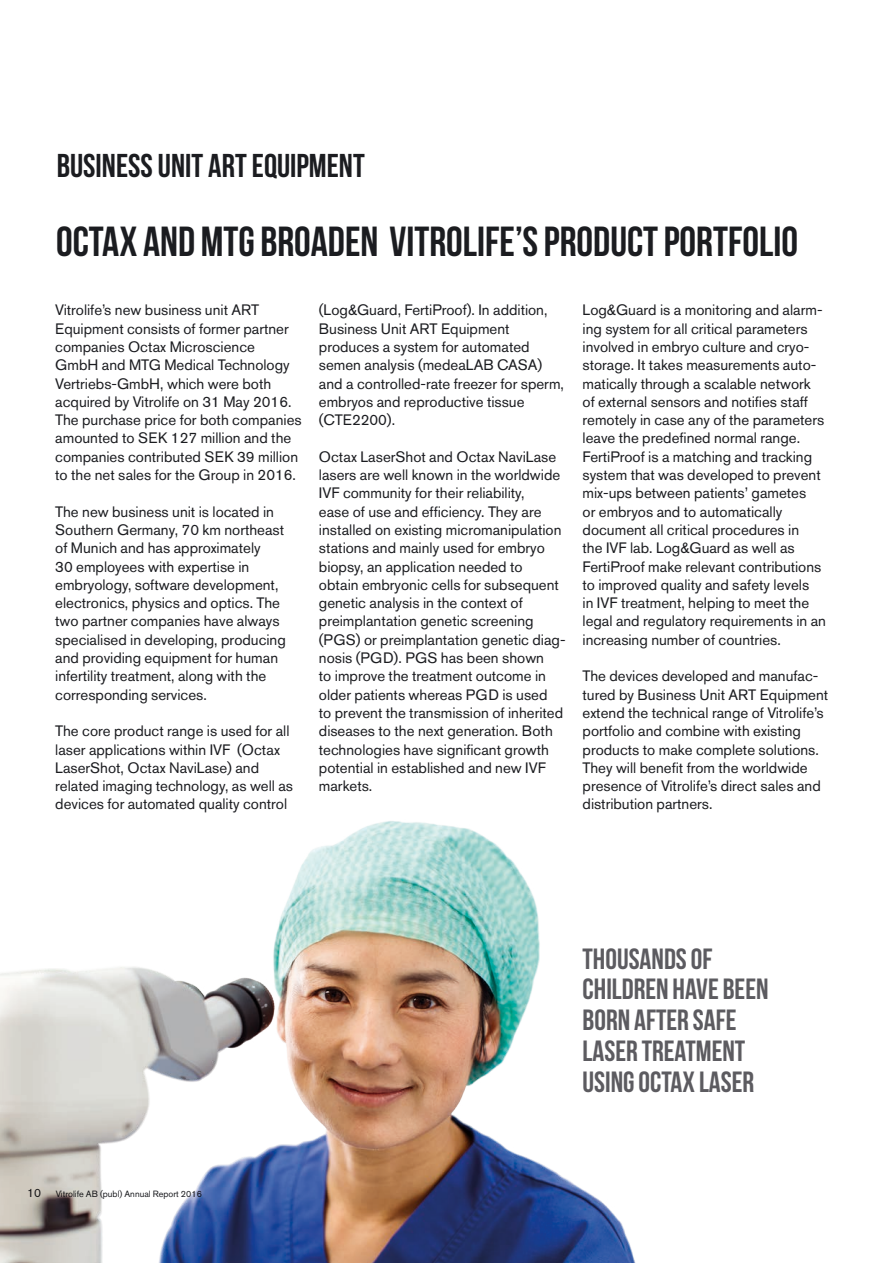
<style>
.page{position:relative;width:893px;height:1263px;background:#fff}
.page>*{position:absolute;margin:0;border:0;box-sizing:border-box;transform-origin:0 0}
.Avsnittsintro{font:42px "Bebas Neue";color:#1b1c20}
.Avsnitts_RUB{font:33px "Bebas Neue";color:#1b1c20}
.Statement{font:29.25px/30.8px "Bebas Neue";color:#5c5b60}
.Bröd{font:15px/18.3px "Akzidenz Grotesk BE";color:#1b1c20}
.t1{font:9px "Akzidenz Grotesk BE";color:#1b1c20}
.s1{font-size:12px}
</style>
<div class="page">
<img style="left:0;top:821px;width:636px;height:442px">
<p class="Avsnitts_RUB" style="left:57px;top:147px;width:309px">BUSINESS UNIT ART EQUIPMENT</p>
<p class="Avsnittsintro" style="left:56px;top:218px;width:743px">OCTAX AND MTG BROADEN VITROLIFE’S PRODUCT PORTFOLIO</p>
<p class="Bröd" style="left:55px;top:301px;width:248px">Vitrolife’s new business unit ART Equipment consists of former partner companies Octax Microscience GmbH and MTG Medical Technology Vertriebs-GmbH, which were both acquired by Vitrolife on 31 May 2016.<br>The purchase price for both companies amounted to SEK 127 million and the companies contributed SEK 39 million to the net sales for the Group in 2016.</p>
<p class="Bröd" style="left:55px;top:502px;width:232px">The new business unit is located in Southern Germany, 70 km northeast of Munich and has approximately<br>30 employees with expertise in embryology, software development, electronics, physics and optics. The two partner companies have always specialised in developing, producing and providing equipment for human infertility treatment, along with the corresponding services.</p>
<p class="Bröd" style="left:55px;top:722px;width:239px">The core product range is used for all laser applications within IVF (Octax LaserShot, Octax NaviLase) and related imaging technology, as well as devices for automated quality control</p>
<p class="Bröd" style="left:319px;top:301px;width:247px">(Log&amp;Guard, FertiProof). In addition,<br>Business Unit ART Equipment produces a system for automated semen analysis (medeaLAB CASA) and a controlled-rate freezer for sperm, embryos and reproductive tissue (CTE2200).</p>
<p class="Bröd" style="left:319px;top:447px;width:248px">Octax LaserShot and Octax NaviLase lasers are well known in the worldwide IVF community for their reliability,<br>ease of use and efficiency. They are installed on existing micromanipulation stations and mainly used for embryo biopsy, an application needed to obtain embryonic cells for subsequent genetic analysis in the context of preimplantation genetic screening (PGS) or preimplantation genetic diag&shy;nosis (PGD). PGS has been shown<br>to improve the treatment outcome in older patients whereas PGD is used<br>to prevent the transmission of inherited diseases to the next generation. Both technologies have significant growth potential in established and new IVF markets.</p>
<p class="Bröd" style="left:583px;top:301px;width:245px">Log&amp;Guard is a monitoring and alarm&shy;ing system for all critical parameters involved in embryo culture and cryo&shy;storage. It takes measurements auto&shy;matically through a scalable network of external sensors and notifies staff remotely in case any of the parameters leave the predefined normal range.<br>FertiProof is a matching and tracking system that was developed to prevent mix-ups between patients’ gametes<br>or embryos and to automatically document all critical procedures in<br>the IVF lab. Log&amp;Guard as well as FertiProof make relevant contributions to improved quality and safety levels<br>in IVF treatment, helping to meet the legal and regulatory requirements in an increasing number of countries.</p>
<p class="Bröd" style="left:583px;top:667px;width:247px">The devices developed and manufac&shy;tured by Business Unit ART Equipment extend the technical range of Vitrolife’s portfolio and combine with existing products to make complete solutions.<br>They will benefit from the worldwide presence of Vitrolife’s direct sales and distribution partners.</p>
<p class="t1" style="left:27px;top:1188px;width:176px"><span class="s1">10</span> Vitrolife AB (publ) Annual Report 2016</p>
<p class="Statement" style="left:583px;top:943px;width:131px">THOUSANDS OF</p>
<p class="Statement" style="left:583px;top:973px;width:188px">CHILDREN HAVE BEEN<br>BORN AFTER SAFE<br>LASER TREATMENT<br>USING OCTAX LASER</p>
</div>
